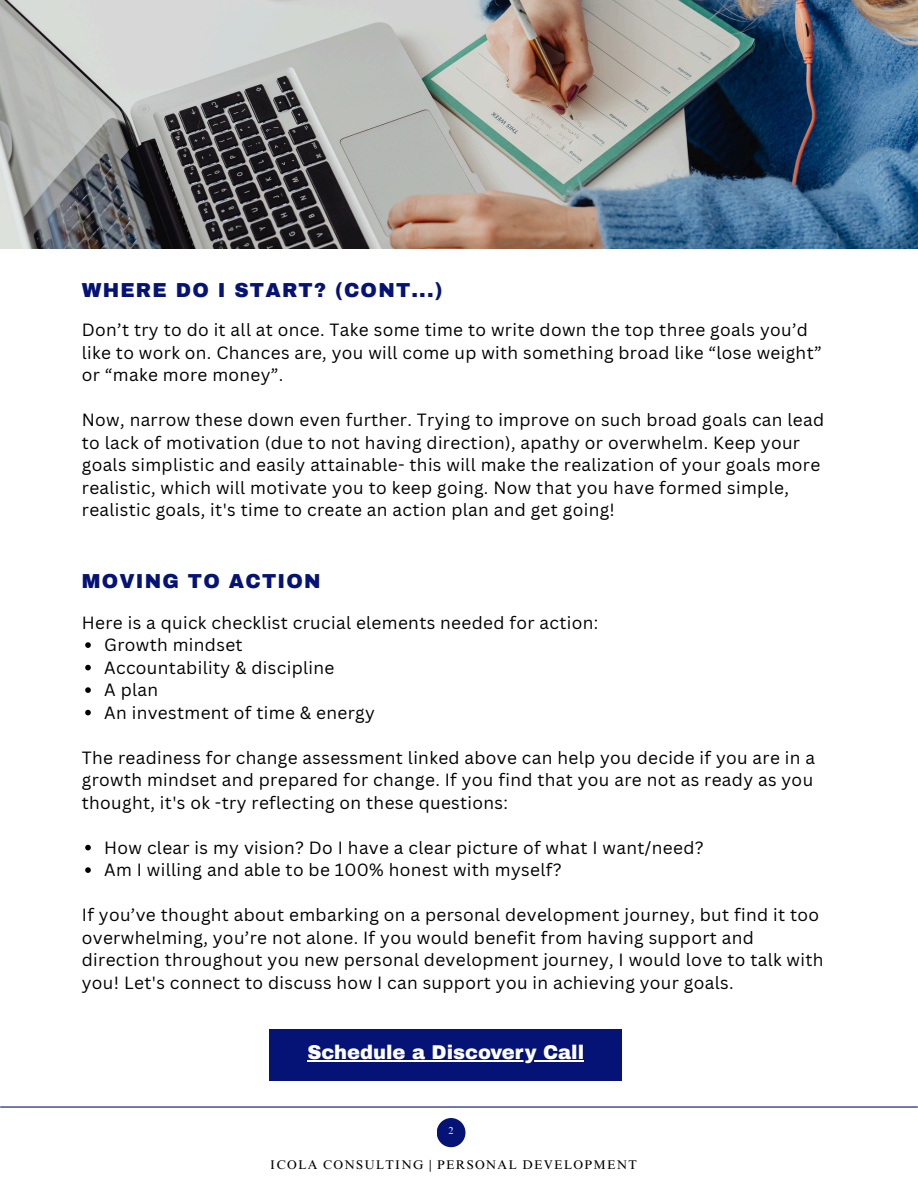
<style>
.page{position:relative;width:918px;height:1188px;background:#fff}
.page>*{position:absolute;margin:0;border:0;box-sizing:border-box;transform-origin:0 0}
.t1{font:900 19.8px "Archivo";letter-spacing:.06em;color:#041375}
.t2{font:900 19.5px "Archivo";color:#fff}
.t3{font:17.25px/22.5px "Canva Sans";letter-spacing:.02em;color:#000}
.t4{font:12.6px "Times NRMT Pro";letter-spacing:.1em;color:#000}
.t5{font:10.05px "Times NRMT Pro";color:#fff}
</style>
<div class="page">
<img style="left:0;top:0;width:918px;height:249px">
<hr style="left:1px;top:1106px;width:916px;height:2px;background:#041375">
<div style="left:437px;top:1118px;width:28px;height:29px;background:#041375"></div>
<svg style="left:85px;top:642px;width:6px;height:6px"></svg>
<svg style="left:85px;top:665px;width:6px;height:5px"></svg>
<svg style="left:85px;top:687px;width:6px;height:6px"></svg>
<svg style="left:85px;top:710px;width:6px;height:5px"></svg>
<svg style="left:85px;top:845px;width:6px;height:5px"></svg>
<svg style="left:85px;top:867px;width:6px;height:6px"></svg>
<div style="left:270px;top:1029px;width:352px;height:52px;background:#041375"></div>
<hr style="left:307px;top:1060px;width:277px;height:1px;background:#fff">
<h2 class="t1" style="left:82px;top:279px;width:362px">WHERE DO I START? (CONT...)</h2>
<h3 class="t3" style="left:82px;top:318px;width:741px">Don’t try to do it all at once. Take some time to write down the top three goals you’d like to work on. Chances are, you will come up with something broad like “lose weight” or “make more money”.</h3>
<h3 class="t3" style="left:82px;top:408px;width:744px">Now, narrow these down even further. Trying to improve on such broad goals can lead to lack of motivation (due to not having direction), apathy or overwhelm. Keep your goals simplistic and easily attainable- this will make the realization of your goals more realistic, which will motivate you to keep going. Now that you have formed simple, realistic goals, it's time to create an action plan and get going!</h3>
<h2 class="t1" style="left:82px;top:571px;width:240px">MOVING TO ACTION</h2>
<h3 class="t3" style="left:82px;top:611px;width:518px">Here is a quick checklist crucial elements needed for action:</h3>
<h3 class="t3" style="left:104px;top:633px;width:140px">Growth mindset</h3>
<h3 class="t3" style="left:104px;top:656px;width:232px">Accountability &amp; discipline</h3>
<h3 class="t3" style="left:104px;top:678px;width:55px">A plan</h3>
<h3 class="t3" style="left:104px;top:701px;width:272px">An investment of time &amp; energy</h3>
<h3 class="t3" style="left:82px;top:746px;width:735px;text-align:justify">The readiness for change assessment linked above can help you decide if you are in a growth mindset and prepared for change. If you find that you are not as ready as you thought, it's ok -try reflecting on these questions:</h3>
<h3 class="t3" style="left:104px;top:836px;width:601px">How clear is my vision? Do I have a clear picture of what I want/need?</h3>
<h3 class="t3" style="left:104px;top:858px;width:459px">Am I willing and able to be 100% honest with myself?</h3>
<h3 class="t3" style="left:82px;top:903px;width:743px">If you’ve thought about embarking on a personal development journey, but find it too overwhelming, you’re not alone. If you would benefit from having support and direction throughout you new personal development journey, I would love to talk with you! Let's connect to discuss how I can support you in achieving your goals.</h3>
<h1 class="t2" style="left:307px;top:1042px;width:278px">Schedule a Discovery Call</h1>
<p class="t5" style="left:449px;top:1127px;width:7px">2</p>
<p class="t4" style="left:271px;top:1160px;width:368px">ICOLA CONSULTING | PERSONAL DEVELOPMENT</p>
</div>
